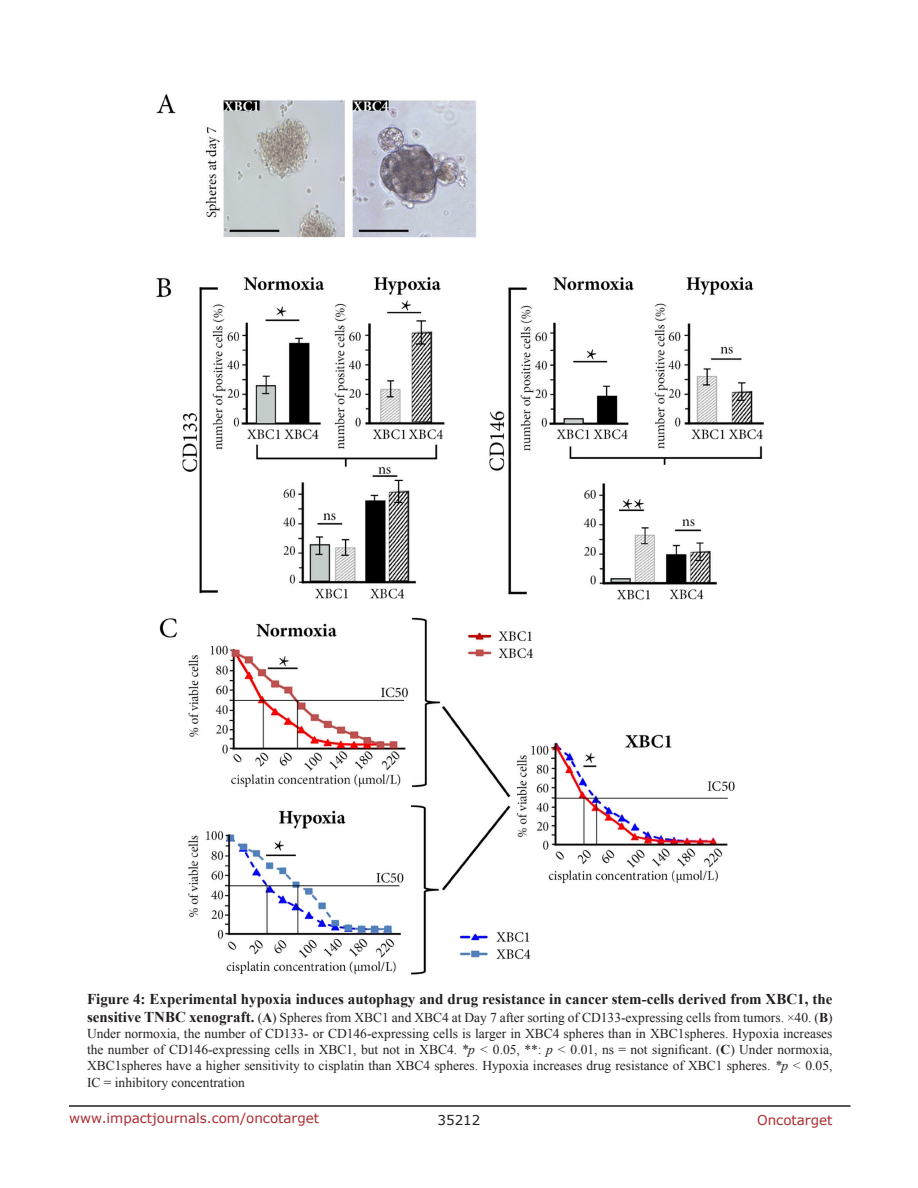
<style>
.page{position:relative;width:918px;height:1188px;background:#fff}
.page>*{position:absolute;margin:0;border:0;box-sizing:border-box;transform-origin:0 0}
.FigureText{font:700 15px "Times New Roman";color:#231f20}
.FigureText-2{font:13.5px/16.2px "Times New Roman";color:#231f20;text-align:justify}
.t1{font:13.5px "Verdana";color:#ac2b31}
.t2{font:13.5px "Verdana";color:#231f20}
.s1{font-weight:700;font-size:15px}
.s2{font-weight:700}
.s3{font-style:italic}
</style>
<div class="page">
<hr style="left:69px;top:1105px;width:781px;height:2px;background:#231f20">
<img style="left:156px;top:94px;width:608px;height:881px">
<p class="FigureText" style="left:87px;top:988px;width:747px">Figure 4: Experimental hypoxia induces autophagy and drug resistance in cancer stem-cells derived from XBC1, the</p>
<p class="FigureText-2" style="left:87px;top:1009px;width:747px"><span class="s1">sensitive TNBC xenograft.</span> (<span class="s2">A</span>) Spheres from XBC1 and XBC4 at Day 7 after sorting of CD133-expressing cells from tumors. ×40. (<span class="s2">B</span>)<br>Under normoxia, the number of CD133- or CD146-expressing cells is larger in XBC4 spheres than in XBC1spheres. Hypoxia increases the number of CD146-expressing cells in XBC1, but not in XBC4. <span class="s3">*p &lt;</span> 0.05, **: <span class="s3">p &lt;</span> 0.01, ns = not significant. (<span class="s2">C</span>) Under normoxia, XBC1spheres have a higher sensitivity to cisplatin than XBC4 spheres. Hypoxia increases drug resistance of XBC1 spheres. <span class="s3">*p &lt;</span> 0.05, IC = inhibitory concentration</p>
<p class="t1" style="left:69px;top:1109px;width:252px">www.impactjournals.com/oncotarget</p>
<p class="t2" style="left:438px;top:1111px;width:44px">35212</p>
<p class="t1" style="left:757px;top:1111px;width:77px">Oncotarget</p>
</div>
